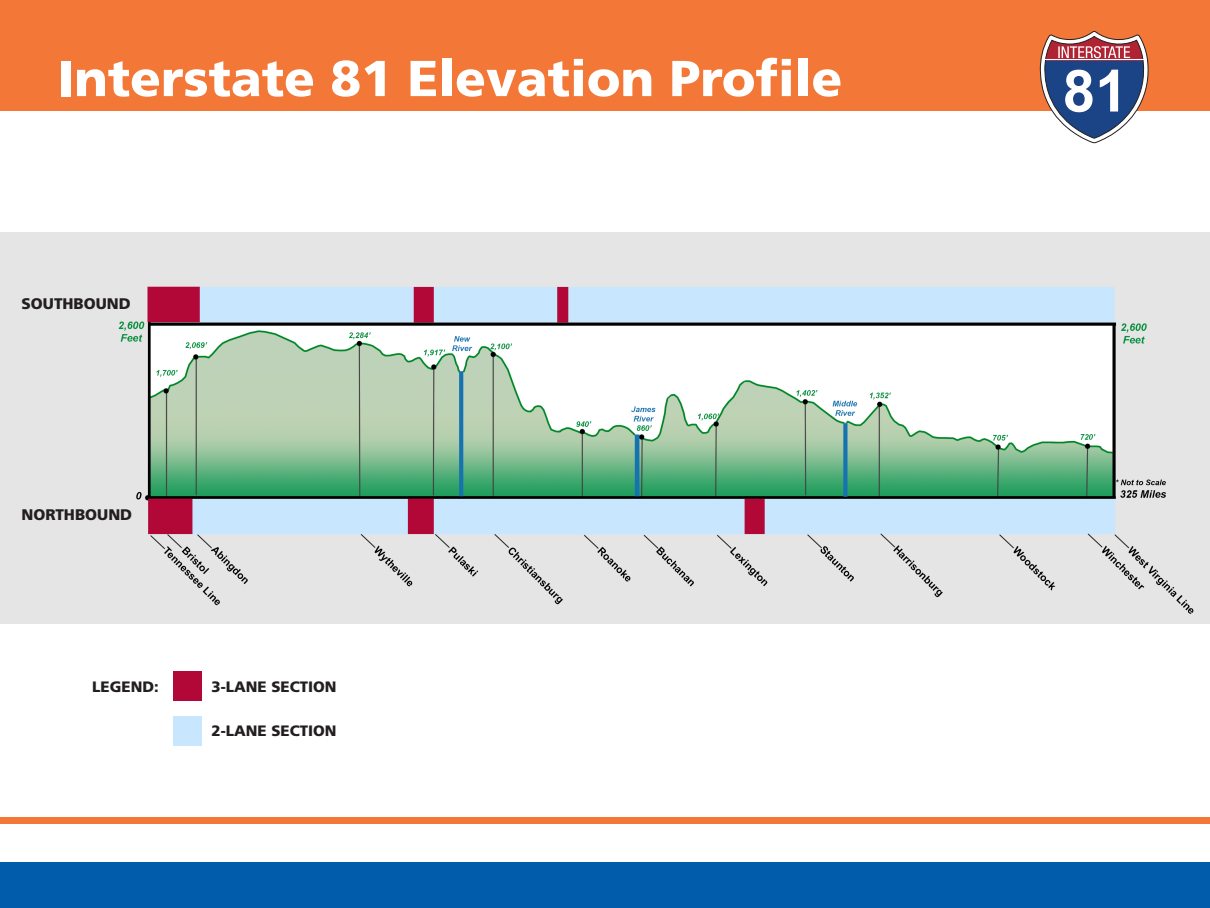
<style>
.page{position:relative;width:1210px;height:908px;background:#fff}
.page>*{position:absolute;margin:0;border:0;box-sizing:border-box;transform-origin:0 0}
.t1{font:700 58.24px "Arial";color:#fff}
.t2{font:900 50.4px "Frutiger LT Std";color:#fff}
.t3{font:900 15.36px "Frutiger LT Std";color:#231f20}
.t4{font:900 15.05px "Frutiger LT Std";color:#231f20}
</style>
<div class="page">
<div style="left:0;top:0;width:1210px;height:110px;background:#f37736"></div>
<div style="left:0;top:816px;width:1210px;height:7px;background:#f37736"></div>
<svg style="left:1040px;top:31px;width:109px;height:112px"></svg>
<div style="left:0;top:861px;width:1210px;height:46px;background:#015dab"></div>
<img style="left:0;top:232px;width:1210px;height:391px">
<div style="left:173px;top:671px;width:29px;height:29px;background:#b20838"></div>
<div style="left:173px;top:716px;width:29px;height:29px;background:#c8e7fe"></div>
<p class="t2" style="left:57px;top:48px;width:786px">Interstate 81 Elevation Profile</p>
<h1 class="t1" style="left:1062px;top:50px;width:66px">81</h1>
<p class="t3" style="left:22px;top:294px;width:111px">SOUTHBOUND</p>
<p class="t3" style="left:22px;top:505px;width:112px">NORTHBOUND</p>
<p class="t4" style="left:92px;top:677px;width:68px">LEGEND:</p>
<p class="t4" style="left:211px;top:677px;width:127px">3-LANE SECTION</p>
<p class="t4" style="left:211px;top:721px;width:127px">2-LANE SECTION</p>
</div>
